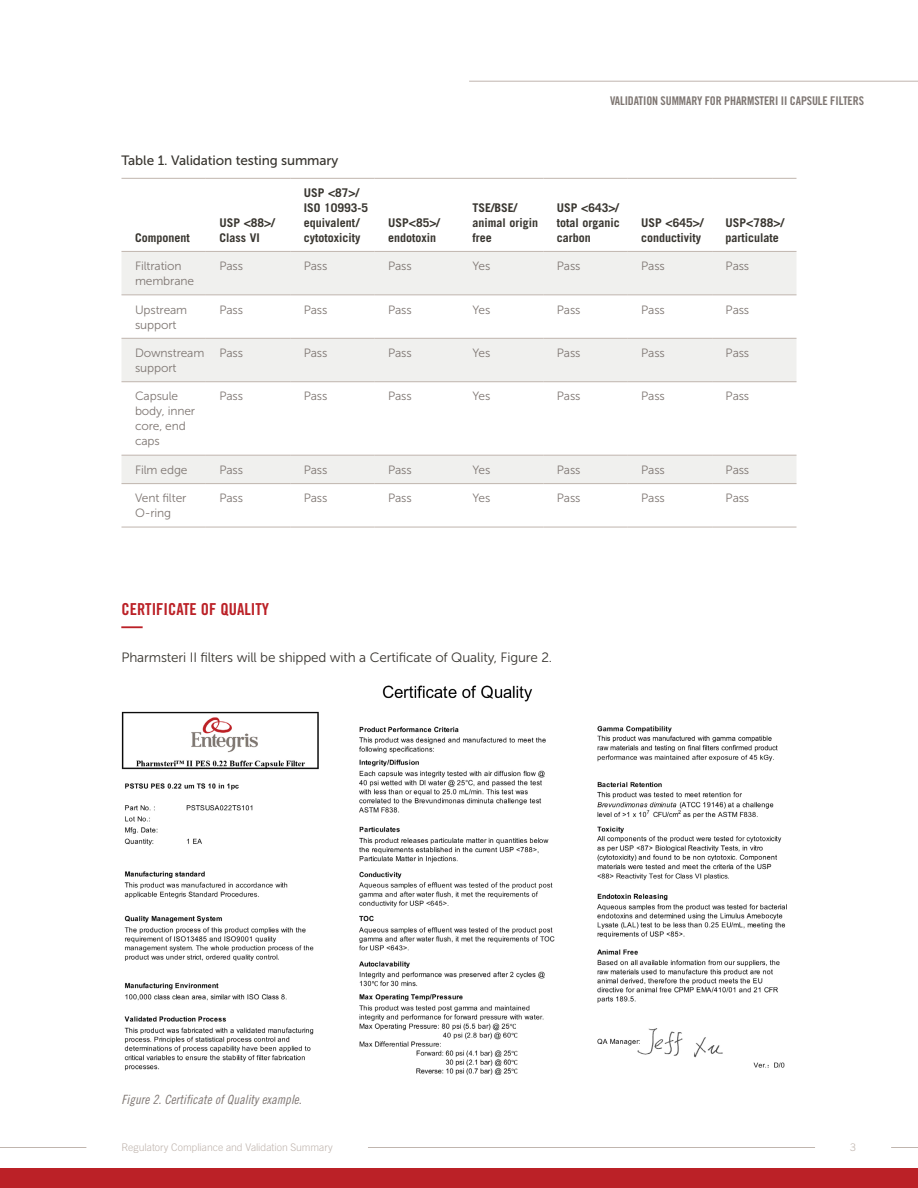
<style>
.page{position:relative;width:918px;height:1188px;background:#fff}
.page>*{position:absolute;margin:0;border:0;box-sizing:border-box;transform-origin:0 0}
.t1{font:700 expanded 20.25px "Trade Gothic LT Std";color:#bb2127;scale:1.05 1}
.t2{font:16.5px "Trade Gothic LT Std Bd Cn 20";color:#bb2127}
.t3{font:13.5px "Museo Sans 300";letter-spacing:-.01em;color:#38352f}
.t4{font:13.5px "Museo Sans 500";letter-spacing:-.01em;color:#38352f}
.t5{font:12.75px "Trade Gothic LT Std Cn 18 Obl";letter-spacing:.005em;color:#7e7672}
.t6{font:12px/15px "Museo Sans 300";letter-spacing:-.01em;color:#7e7672}
.t7{font:700 12px/15px "Trade Gothic LT Std";color:#38352f}
.t8{font:12px "Trade Gothic LT Std Bd Cn 20";letter-spacing:-.01em;color:#7e7672}
.t9{font:300 10.5px "Trade Gothic LT Std";letter-spacing:-.005em;color:#c0b5ae}
</style>
<div class="page">
<hr style="left:469px;top:81px;width:449px;height:1px;background:#c0b5ae">
<svg style="left:891px;top:1147px;width:27px;height:1px"></svg>
<hr style="left:0;top:1147px;width:815px;height:1px;background:#c0b5ae">
<svg style="left:86px;top:1147px;width:282px;height:1px"></svg>
<div style="left:0;top:1168px;width:918px;height:20px;background:#bb2127"></div>
<svg style="left:122px;top:252px;width:674px;height:231px;fill:#f0f0ee"></svg>
<hr style="left:122px;top:178px;width:84px;height:1px;background:#c0b5ae">
<hr style="left:206px;top:178px;width:84px;height:1px;background:#c0b5ae">
<hr style="left:290px;top:178px;width:85px;height:1px;background:#c0b5ae">
<hr style="left:375px;top:178px;width:84px;height:1px;background:#c0b5ae">
<hr style="left:459px;top:178px;width:84px;height:1px;background:#c0b5ae">
<hr style="left:543px;top:178px;width:85px;height:1px;background:#c0b5ae">
<hr style="left:628px;top:178px;width:84px;height:1px;background:#c0b5ae">
<hr style="left:712px;top:178px;width:84px;height:1px;background:#c0b5ae">
<hr style="left:122px;top:251px;width:84px;height:1px;background:#c0b5ae">
<hr style="left:206px;top:251px;width:84px;height:1px;background:#c0b5ae">
<hr style="left:290px;top:251px;width:85px;height:1px;background:#c0b5ae">
<hr style="left:375px;top:251px;width:84px;height:1px;background:#c0b5ae">
<hr style="left:459px;top:251px;width:84px;height:1px;background:#c0b5ae">
<hr style="left:543px;top:251px;width:85px;height:1px;background:#c0b5ae">
<hr style="left:628px;top:251px;width:84px;height:1px;background:#c0b5ae">
<hr style="left:712px;top:251px;width:84px;height:1px;background:#c0b5ae">
<hr style="left:122px;top:295px;width:84px;height:1px;background:#c0b5ae">
<hr style="left:206px;top:295px;width:84px;height:1px;background:#c0b5ae">
<hr style="left:290px;top:295px;width:85px;height:1px;background:#c0b5ae">
<hr style="left:375px;top:295px;width:84px;height:1px;background:#c0b5ae">
<hr style="left:459px;top:295px;width:84px;height:1px;background:#c0b5ae">
<hr style="left:543px;top:295px;width:85px;height:1px;background:#c0b5ae">
<hr style="left:628px;top:295px;width:84px;height:1px;background:#c0b5ae">
<hr style="left:712px;top:295px;width:84px;height:1px;background:#c0b5ae">
<hr style="left:122px;top:338px;width:84px;height:1px;background:#c0b5ae">
<hr style="left:206px;top:338px;width:84px;height:1px;background:#c0b5ae">
<hr style="left:290px;top:338px;width:85px;height:1px;background:#c0b5ae">
<hr style="left:375px;top:338px;width:84px;height:1px;background:#c0b5ae">
<hr style="left:459px;top:338px;width:84px;height:1px;background:#c0b5ae">
<hr style="left:543px;top:338px;width:85px;height:1px;background:#c0b5ae">
<hr style="left:628px;top:338px;width:84px;height:1px;background:#c0b5ae">
<hr style="left:712px;top:338px;width:84px;height:1px;background:#c0b5ae">
<hr style="left:122px;top:381px;width:84px;height:1px;background:#c0b5ae">
<hr style="left:206px;top:381px;width:84px;height:1px;background:#c0b5ae">
<hr style="left:290px;top:381px;width:85px;height:1px;background:#c0b5ae">
<hr style="left:375px;top:381px;width:84px;height:1px;background:#c0b5ae">
<hr style="left:459px;top:381px;width:84px;height:1px;background:#c0b5ae">
<hr style="left:543px;top:381px;width:85px;height:1px;background:#c0b5ae">
<hr style="left:628px;top:381px;width:84px;height:1px;background:#c0b5ae">
<hr style="left:712px;top:381px;width:84px;height:1px;background:#c0b5ae">
<hr style="left:122px;top:455px;width:84px;height:1px;background:#c0b5ae">
<hr style="left:206px;top:455px;width:84px;height:1px;background:#c0b5ae">
<hr style="left:290px;top:455px;width:85px;height:1px;background:#c0b5ae">
<hr style="left:375px;top:455px;width:84px;height:1px;background:#c0b5ae">
<hr style="left:459px;top:455px;width:84px;height:1px;background:#c0b5ae">
<hr style="left:543px;top:455px;width:85px;height:1px;background:#c0b5ae">
<hr style="left:628px;top:455px;width:84px;height:1px;background:#c0b5ae">
<hr style="left:712px;top:455px;width:84px;height:1px;background:#c0b5ae">
<hr style="left:122px;top:483px;width:84px;height:1px;background:#c0b5ae">
<hr style="left:206px;top:483px;width:84px;height:1px;background:#c0b5ae">
<hr style="left:290px;top:483px;width:85px;height:1px;background:#c0b5ae">
<hr style="left:375px;top:483px;width:84px;height:1px;background:#c0b5ae">
<hr style="left:459px;top:483px;width:84px;height:1px;background:#c0b5ae">
<hr style="left:543px;top:483px;width:85px;height:1px;background:#c0b5ae">
<hr style="left:628px;top:483px;width:84px;height:1px;background:#c0b5ae">
<hr style="left:712px;top:483px;width:84px;height:1px;background:#c0b5ae">
<hr style="left:122px;top:527px;width:84px;height:1px;background:#c0b5ae">
<hr style="left:206px;top:527px;width:84px;height:1px;background:#c0b5ae">
<hr style="left:290px;top:527px;width:85px;height:1px;background:#c0b5ae">
<hr style="left:375px;top:527px;width:84px;height:1px;background:#c0b5ae">
<hr style="left:459px;top:527px;width:84px;height:1px;background:#c0b5ae">
<hr style="left:543px;top:527px;width:85px;height:1px;background:#c0b5ae">
<hr style="left:628px;top:527px;width:84px;height:1px;background:#c0b5ae">
<hr style="left:712px;top:527px;width:84px;height:1px;background:#c0b5ae">
<img style="left:122px;top:685px;width:665px;height:390px">
<p class="t4" style="left:122px;top:153px;width:218px">Table 1. Validation testing summary</p>
<p class="t7" style="left:135px;top:230px;width:56px">Component</p>
<p class="t7" style="left:219px;top:215px;width:57px">USP &lt;88&gt;/<br>Class VI</p>
<p class="t7" style="left:304px;top:185px;width:66px">USP &lt;87&gt;/<br>ISO 10993-5 equivalent / cytotoxicity</p>
<p class="t7" style="left:388px;top:215px;width:53px">USP&lt;85&gt;/ endotoxin</p>
<p class="t8" style="left:610px;top:93px;width:255px">VALIDATION SUMMARY FOR PHARMSTERI II CAPSULE FILTERS</p>
<p class="t7" style="left:472px;top:200px;width:67px">TSE/BSE/ animal origin free</p>
<p class="t7" style="left:557px;top:200px;width:65px;text-align:justify">USP &lt;643&gt;/ total organic carbon</p>
<p class="t7" style="left:641px;top:215px;width:64px">USP &lt;645&gt;/ conductivity</p>
<p class="t7" style="left:726px;top:215px;width:60px">USP&lt;788&gt;/ particulate</p>
<p class="t6" style="left:135px;top:259px;width:61px">Filtration membrane</p>
<p class="t6" style="left:219px;top:259px;width:25px">Pass</p>
<p class="t6" style="left:304px;top:259px;width:25px">Pass</p>
<p class="t6" style="left:388px;top:259px;width:25px">Pass</p>
<p class="t6" style="left:472px;top:259px;width:19px">Yes</p>
<p class="t6" style="left:557px;top:259px;width:25px">Pass</p>
<p class="t6" style="left:641px;top:259px;width:25px">Pass</p>
<p class="t6" style="left:726px;top:259px;width:25px">Pass</p>
<p class="t6" style="left:135px;top:302px;width:54px">Upstream support</p>
<p class="t6" style="left:219px;top:302px;width:25px">Pass</p>
<p class="t6" style="left:304px;top:302px;width:25px">Pass</p>
<p class="t6" style="left:388px;top:302px;width:25px">Pass</p>
<p class="t6" style="left:472px;top:302px;width:19px">Yes</p>
<p class="t6" style="left:557px;top:302px;width:25px">Pass</p>
<p class="t6" style="left:641px;top:302px;width:25px">Pass</p>
<p class="t6" style="left:726px;top:302px;width:25px">Pass</p>
<p class="t6" style="left:135px;top:345px;width:71px">Downstream support</p>
<p class="t6" style="left:219px;top:345px;width:25px">Pass</p>
<p class="t6" style="left:304px;top:345px;width:25px">Pass</p>
<p class="t6" style="left:388px;top:345px;width:25px">Pass</p>
<p class="t6" style="left:472px;top:345px;width:19px">Yes</p>
<p class="t6" style="left:557px;top:345px;width:25px">Pass</p>
<p class="t6" style="left:641px;top:345px;width:25px">Pass</p>
<p class="t6" style="left:726px;top:345px;width:25px">Pass</p>
<p class="t6" style="left:135px;top:389px;width:62px">Capsule body, inner core, end caps</p>
<p class="t6" style="left:219px;top:389px;width:25px">Pass</p>
<p class="t6" style="left:304px;top:389px;width:25px">Pass</p>
<p class="t6" style="left:388px;top:389px;width:25px">Pass</p>
<p class="t6" style="left:472px;top:389px;width:19px">Yes</p>
<p class="t6" style="left:557px;top:389px;width:25px">Pass</p>
<p class="t6" style="left:641px;top:389px;width:25px">Pass</p>
<p class="t6" style="left:726px;top:389px;width:25px">Pass</p>
<p class="t6" style="left:135px;top:462px;width:54px">Film edge</p>
<p class="t6" style="left:219px;top:462px;width:25px">Pass</p>
<p class="t6" style="left:304px;top:462px;width:25px">Pass</p>
<p class="t6" style="left:388px;top:462px;width:25px">Pass</p>
<p class="t6" style="left:472px;top:462px;width:19px">Yes</p>
<p class="t6" style="left:557px;top:462px;width:25px">Pass</p>
<p class="t6" style="left:641px;top:462px;width:25px">Pass</p>
<p class="t6" style="left:726px;top:462px;width:25px">Pass</p>
<p class="t6" style="left:135px;top:491px;width:53px">Vent filter<br>O-ring</p>
<p class="t6" style="left:219px;top:491px;width:25px">Pass</p>
<p class="t6" style="left:304px;top:491px;width:25px">Pass</p>
<p class="t6" style="left:388px;top:491px;width:25px">Pass</p>
<p class="t6" style="left:472px;top:491px;width:19px">Yes</p>
<p class="t6" style="left:557px;top:491px;width:25px">Pass</p>
<p class="t6" style="left:641px;top:491px;width:25px">Pass</p>
<p class="t6" style="left:726px;top:491px;width:25px">Pass</p>
<h2 class="t2" style="left:122px;top:599px;width:149px">CERTIFICATE OF QUALITY</h2>
<h1 class="t1" style="left:122px;top:612px;width:22px">—</h1>
<p class="t3" style="left:122px;top:651px;width:432px">Pharmsteri II filters will be shipped with a Certificate of Quality, Figure 2.</p>
<p class="t5" style="left:122px;top:1092px;width:182px">Figure 2. Certificate of Quality example.</p>
<p class="t9" style="left:122px;top:1141px;width:213px">Regulatory Compliance and Validation Summary</p>
<p class="t9" style="left:850px;top:1141px;width:7px">3</p>
</div>
